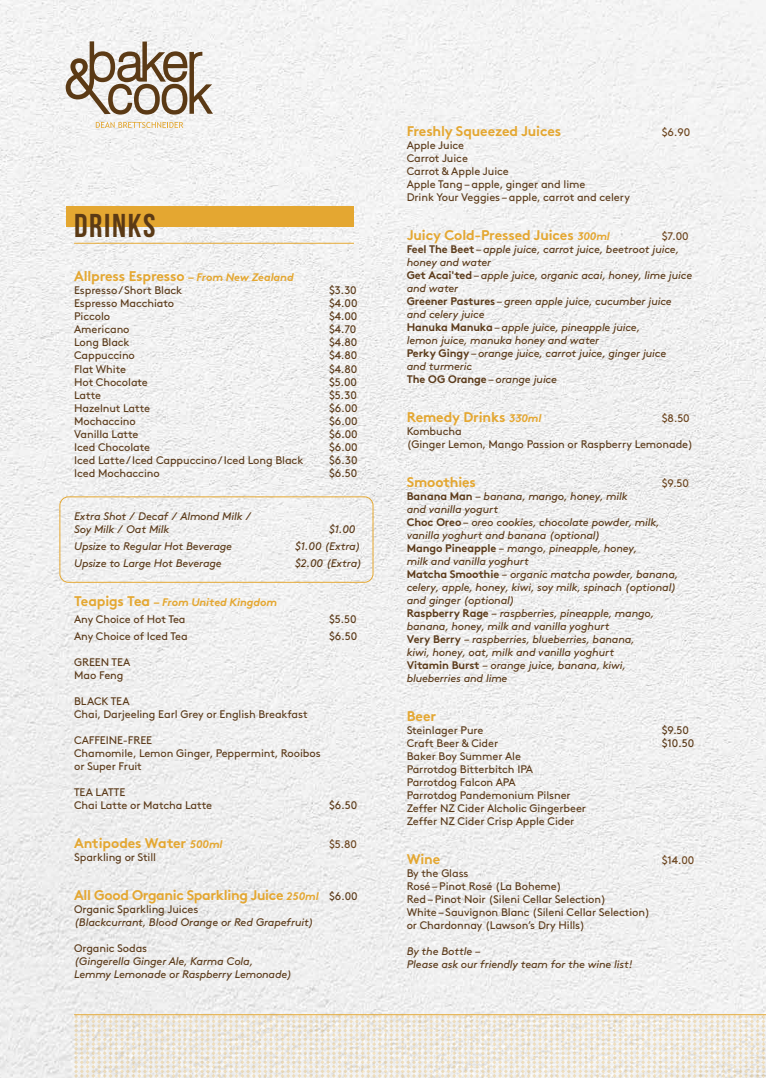
<style>
.page{position:relative;width:766px;height:1078px;background:#fff}
.page>*{position:absolute;margin:0;border:0;box-sizing:border-box;transform-origin:0 0}
.t1{font:700 33px "Bebas Neue";letter-spacing:.05em;color:#5b3a15}
.t2{font:700 14px "Brown";letter-spacing:-.01em;color:#e4a731}
.t3{font:italic 11px/13px "Brown";letter-spacing:-.015em;color:#5c3b1a}
.t4{font:11px/13px "Brown";letter-spacing:-.01em;color:#5c3b1a}
.t5{font:italic 700 11px/17px "Brown";letter-spacing:-.01em;color:#e4a731}
.t6{font:11px "Brown";letter-spacing:-.01em;color:#6c451f}
.s1{font-style:italic;font-size:11px}
.s2{font-style:normal;font-size:14px}
.s3{font-weight:400;font-style:normal;color:#5c3b1a}
.s4{font-weight:400;font-size:11px;color:#5c3b1a}
.s5{font-style:normal;color:#6c451f}
.s6{font-weight:700;font-style:normal}
.s7{font-style:normal}
</style>
<div class="page">
<img style="left:0;top:0;width:765px;height:1077px">
<div style="left:66px;top:206px;width:287px;height:21px;background:#e4a731"></div>
<svg style="left:66px;top:41px;width:147px;height:74px"></svg>
<svg style="left:96px;top:122px;width:87px;height:6px"></svg>
<hr style="left:74px;top:243px;width:280px;height:1px;background:#e4a731">
<div style="left:59px;top:496px;width:314px;height:86px;border:1px solid #e4a731;border-radius:9px"></div>
<svg style="left:74px;top:1014px;width:691px;height:63px"></svg>
<hr style="left:74px;top:1013px;width:691px;height:1px;background:#e4a731">
<h1 class="t1" style="left:74px;top:207px;width:83px">DRINKS</h1>
<p class="t2" style="left:74px;top:265px;width:221px">Allpress Espresso <span class="s1">– From New Zealand</span></p>
<p class="t4" style="left:74px;top:283px;width:110px">Espresso / Short Black</p>
<p class="t4" style="left:329px;top:283px;width:29px">$3.30</p>
<p class="t4" style="left:74px;top:296px;width:101px">Espresso Macchiato</p>
<p class="t4" style="left:329px;top:296px;width:30px">$4.00</p>
<p class="t4" style="left:74px;top:309px;width:38px">Piccolo</p>
<p class="t4" style="left:329px;top:309px;width:30px">$4.00</p>
<p class="t4" style="left:74px;top:322px;width:57px">Americano</p>
<p class="t4" style="left:329px;top:322px;width:29px">$4.70</p>
<p class="t4" style="left:74px;top:335px;width:57px">Long Black</p>
<p class="t4" style="left:329px;top:335px;width:30px">$4.80</p>
<p class="t4" style="left:74px;top:348px;width:62px">Cappuccino</p>
<p class="t4" style="left:329px;top:348px;width:30px">$4.80</p>
<p class="t4" style="left:74px;top:361px;width:53px">Flat White</p>
<p class="t4" style="left:329px;top:361px;width:30px">$4.80</p>
<p class="t4" style="left:74px;top:374px;width:75px">Hot Chocolate</p>
<p class="t4" style="left:329px;top:374px;width:29px">$5.00</p>
<p class="t4" style="left:74px;top:387px;width:28px">Latte</p>
<p class="t4" style="left:329px;top:387px;width:29px">$5.30</p>
<p class="t4" style="left:74px;top:400px;width:77px">Hazelnut Latte</p>
<p class="t4" style="left:329px;top:400px;width:30px">$6.00</p>
<p class="t4" style="left:74px;top:413px;width:63px">Mochaccino</p>
<p class="t4" style="left:329px;top:413px;width:30px">$6.00</p>
<p class="t4" style="left:74px;top:426px;width:66px">Vanilla Latte</p>
<p class="t4" style="left:329px;top:426px;width:30px">$6.00</p>
<p class="t4" style="left:74px;top:439px;width:77px">Iced Chocolate</p>
<p class="t4" style="left:329px;top:439px;width:30px">$6.00</p>
<p class="t4" style="left:74px;top:452px;width:231px">Iced Latte / Iced Cappuccino / Iced Long Black</p>
<p class="t4" style="left:329px;top:452px;width:30px">$6.30</p>
<p class="t4" style="left:74px;top:465px;width:87px">Iced Mochaccino</p>
<p class="t4" style="left:329px;top:465px;width:30px">$6.50</p>
<p class="t3" style="left:74px;top:508px;width:179px">Extra Shot / Decaf / Almond Milk /<br>Soy Milk / Oat Milk</p>
<p class="t3" style="left:329px;top:521px;width:28px">$1.00</p>
<p class="t3" style="left:74px;top:538px;width:159px">Upsize to Regular Hot Beverage</p>
<p class="t3" style="left:295px;top:538px;width:67px">$1.00 (Extra)</p>
<p class="t3" style="left:74px;top:555px;width:149px">Upsize to Large Hot Beverage</p>
<p class="t3" style="left:295px;top:555px;width:69px">$2.00 (Extra)</p>
<p class="t5" style="left:74px;top:592px;width:204px"><span class="s2">Teapigs Tea</span> – From United Kingdom<br><span class="s3">Any Choice of Hot Tea</span></p>
<p class="t4" style="left:329px;top:611px;width:29px">$5.50</p>
<p class="t4" style="left:74px;top:628px;width:115px">Any Choice of Iced Tea</p>
<p class="t4" style="left:329px;top:628px;width:30px">$6.50</p>
<p class="t4" style="left:74px;top:654px;width:58px">GREEN TEA<br>Mao Feng</p>
<p class="t4" style="left:74px;top:693px;width:235px">BLACK TEA<br>Chai, Darjeeling Earl Grey or English Breakfast</p>
<p class="t4" style="left:74px;top:732px;width:248px">CAFFEINE-FREE<br>Chamomile, Lemon Ginger, Peppermint, Rooibos or Super Fruit</p>
<p class="t4" style="left:74px;top:784px;width:139px">TEA LATTE<br>Chai Latte or Matcha Latte</p>
<p class="t4" style="left:329px;top:797px;width:30px">$6.50</p>
<p class="t2" style="left:74px;top:831px;width:150px">Antipodes Water <span class="s1">500ml</span></p>
<p class="t6" style="left:329px;top:835px;width:29px">$5.80</p>
<p class="t4" style="left:74px;top:849px;width:83px">Sparkling or Still</p>
<p class="t2" style="left:74px;top:883px;width:285px">All Good Organic Sparkling Juice <span class="s1">250ml</span> <span class="s4">$6.00</span></p>
<p class="t4" style="left:74px;top:901px;width:126px">Organic Sparkling Juices</p>
<p class="t3" style="left:74px;top:914px;width:241px">(Blackcurrant, Blood Orange or Red Grapefruit)</p>
<p class="t4" style="left:74px;top:940px;width:75px">Organic Sodas</p>
<p class="t3" style="left:74px;top:953px;width:219px">(Gingerella Ginger Ale, Karma Cola,<br>Lemmy Lemonade or Raspberry Lemonade)</p>
<p class="t2" style="left:406px;top:119px;width:156px">Freshly Squeezed Juices</p>
<p class="t6" style="left:661px;top:123px;width:30px">$6.90</p>
<p class="t4" style="left:406px;top:137px;width:225px">Apple Juice<br>Carrot Juice<br>Carrot &amp; Apple Juice<br>Apple Tang – apple, ginger and lime<br>Drink Your Veggies – apple, carrot and celery</p>
<p class="t2" style="left:406px;top:223px;width:205px">Juicy Cold-Pressed Juices <span class="s1">300ml</span></p>
<p class="t3" style="left:406px;top:228px;width:287px;text-indent:255px"><span class="s5">$7.00<br></span><span class="s6">Feel The Beet</span> <span class="s7">–</span> apple juice, carrot juice, beetroot juice, honey and water<br><span class="s6">Get Acai'ted</span> <span class="s7">–</span> apple juice, organic acai, honey, lime juice and water<br><span class="s6">Greener Pastures</span> <span class="s7">–</span> green apple juice, cucumber juice and celery juice<br><span class="s6">Hanuka Manuka</span> <span class="s7">–</span> apple juice, pineapple juice,<br>lemon juice, manuka honey and water<br><span class="s6">Perky Gingy</span> <span class="s7">–</span> orange juice, carrot juice, ginger juice<br>and turmeric<br><span class="s6">The OG Orange</span> <span class="s7">–</span> orange juice</p>
<p class="t2" style="left:406px;top:405px;width:136px">Remedy Drinks <span class="s1">330ml</span></p>
<p class="t6" style="left:661px;top:409px;width:29px">$8.50</p>
<p class="t4" style="left:406px;top:423px;width:288px">Kombucha<br>(Ginger Lemon, Mango Passion or Raspberry Lemonade)</p>
<p class="t2" style="left:406px;top:470px;width:71px">Smoothies</p>
<p class="t6" style="left:661px;top:474px;width:29px">$9.50</p>
<p class="t3" style="left:406px;top:488px;width:273px"><span class="s6">Banana Man</span> – banana, mango, honey, milk<br>and vanilla yogurt<br><span class="s6">Choc Oreo</span> <span class="s7">–</span> oreo cookies, chocolate powder, milk, vanilla yoghurt and banana (optional)<br><span class="s6">Mango Pineapple</span> – mango, pineapple, honey,<br>milk and vanilla yoghurt<br><span class="s6">Matcha Smoothie</span> – organic matcha powder, banana, celery, apple, honey, kiwi, soy milk, spinach (optional) and ginger (optional)<br><span class="s6">Raspberry Rage</span> – raspberries, pineapple, mango, banana, honey, milk and vanilla yoghurt<br><span class="s6">Very Berry</span> – raspberries, blueberries, banana,<br>kiwi, honey, oat, milk and vanilla yoghurt<br><span class="s6">Vitamin Burst</span> – orange juice, banana, kiwi, blueberries and lime</p>
<p class="t2" style="left:406px;top:704px;width:31px">Beer</p>
<p class="t4" style="left:406px;top:722px;width:78px">Steinlager Pure</p>
<p class="t4" style="left:661px;top:722px;width:29px">$9.50</p>
<p class="t4" style="left:406px;top:735px;width:93px">Craft Beer &amp; Cider</p>
<p class="t4" style="left:661px;top:735px;width:34px">$10.50</p>
<p class="t4" style="left:406px;top:748px;width:181px">Baker Boy Summer Ale<br>Parrotdog Bitterbitch IPA<br>Parrotdog Falcon APA<br>Parrotdog Pandemonium Pilsner<br>Zeffer NZ Cider Alcholic Gingerbeer<br>Zeffer NZ Cider Crisp Apple Cider</p>
<p class="t2" style="left:406px;top:847px;width:35px">Wine</p>
<p class="t6" style="left:661px;top:851px;width:34px">$14.00</p>
<p class="t4" style="left:406px;top:865px;width:245px">By the Glass<br>Rosé – Pinot Rosé (La Boheme)<br>Red – Pinot Noir (Sileni Cellar Selection)<br>White – Sauvignon Blanc (Sileni Cellar Selection) or Chardonnay (Lawson’s Dry Hills)</p>
<p class="t3" style="left:406px;top:943px;width:227px">By the Bottle –<br>Please ask our friendly team for the wine list!</p>
</div>
